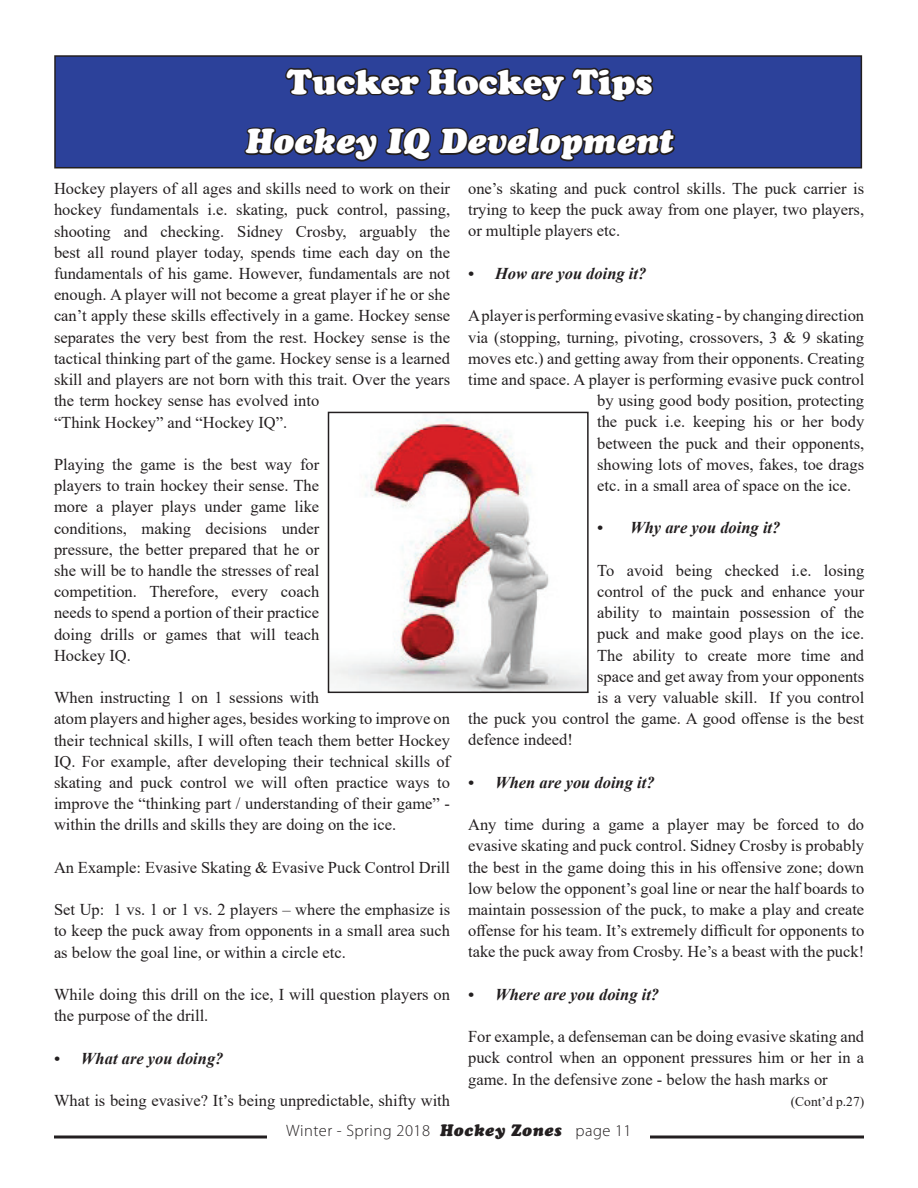
<style>
.page{position:relative;width:918px;height:1188px;background:#fff}
.page>*{position:absolute;margin:0;border:0;box-sizing:border-box;transform-origin:0 0}
.t1{font:900 36px "Cooper";color:#fff}
.t2{font:italic 34.5px "Cooper Black Std";color:#fff}
.t3{font:16.5px/21.1px "Times New Roman";color:#231f20;text-align:justify}
.t4{font:italic 700 16.5px "Times New Roman";color:#231f20}
.t5{font:300 16.5px "Myriad Pro";letter-spacing:.03em;color:#231f20}
.t6{font:13.5px "Times New Roman";color:#231f20}
.s1{font-family:"Cooper Black Std";font-weight:400;font-style:italic}
</style>
<div class="page">
<hr style="left:54px;top:1136px;width:810px;height:2px;background:#231f20">
<div style="left:268px;top:1123px;width:382px;height:31px;background:#fff"></div>
<div style="left:55px;top:56px;width:806px;height:112px;background:#2c419a"></div>
<div style="left:54px;top:55px;width:808px;height:113px;border:2px solid #231f20"></div>
<svg style="left:243px;top:55px;width:434px;height:114px"></svg>
<img style="left:331px;top:417px;width:255px;height:273px">
<div style="left:328px;top:412px;width:261px;height:281px;border:2px solid #231f20"></div>
<h1 class="t1" style="left:287px;top:61px;width:367px">Tucker Hockey Tips</h1>
<h2 class="t2" style="left:245px;top:120px;width:429px">Hockey IQ Development</h2>
<p class="t3" style="left:54px;top:178px;width:398px;text-align:left">Hockey players of all ages and skills need to work on their hockey fundamentals i.e. skating, puck control, passing, shooting and checking. Sidney Crosby, arguably the best all round player today, spends time each day on the fundamentals of his game. However, fundamentals are not enough. A player will not become a great player if he or she can’t apply these skills effectively in a game. Hockey sense separates the very best from the rest. Hockey sense is the tactical thinking part of the game. Hockey sense is a learned skill and players are not born with this trait. Over the years the term hockey sense has evolved into<br>“Think Hockey” and “Hockey IQ”.</p>
<p class="t3" style="left:54px;top:453px;width:267px">Playing the game is the best way for players to train hockey their sense. The more a player plays under game like conditions, making decisions under pressure, the better prepared that he or she will be to handle the stresses of real competition. Therefore, every coach needs to spend a portion of their practice doing drills or games that will teach Hockey IQ.</p>
<p class="t3" style="left:54px;top:687px;width:398px;text-align:left">When instructing 1 on 1 sessions with<br>atom players and higher ages, besides working to improve on their technical skills, I will often teach them better Hockey IQ. For example, after developing their technical skills of skating and puck control we will often practice ways to improve the “thinking part / understanding of their game” - within the drills and skills they are doing on the ice.</p>
<p class="t3" style="left:54px;top:856px;width:398px">An Example: Evasive Skating &amp; Evasive Puck Control Drill</p>
<p class="t3" style="left:54px;top:899px;width:398px">Set Up: 1 vs. 1 or 1 vs. 2 players – where the emphasize is to keep the puck away from opponents in a small area such as below the goal line, or within a circle etc.</p>
<p class="t3" style="left:54px;top:983px;width:398px">While doing this drill on the ice, I will question players on the purpose of the drill.</p>
<p class="t4" style="left:54px;top:1047px;width:171px">• What are you doing?</p>
<p class="t3" style="left:54px;top:1089px;width:398px">What is being evasive? It’s being unpredictable, shifty with</p>
<p class="t3" style="left:468px;top:177px;width:398px">one’s skating and puck control skills. The puck carrier is trying to keep the puck away from one player, two players, or multiple players etc.</p>
<p class="t4" style="left:468px;top:262px;width:180px">• How are you doing it?</p>
<p class="t3" style="left:468px;top:305px;width:398px">A player is performing evasive skating - by changing direction</p>
<p class="t3" style="left:468px;top:326px;width:398px">via (stopping, turning, pivoting, crossovers, 3 &amp; 9 skating</p>
<p class="t3" style="left:468px;top:347px;width:398px">moves etc.) and getting away from their opponents. Creating</p>
<p class="t3" style="left:468px;top:368px;width:398px">time and space. A player is performing evasive puck control</p>
<p class="t3" style="left:597px;top:389px;width:269px">by using good body position, protecting</p>
<p class="t3" style="left:597px;top:411px;width:269px">the puck i.e. keeping his or her body</p>
<p class="t3" style="left:597px;top:432px;width:269px">between the puck and their opponents,</p>
<p class="t3" style="left:597px;top:453px;width:269px">showing lots of moves, fakes, toe drags</p>
<p class="t3" style="left:597px;top:474px;width:256px">etc. in a small area of space on the ice.</p>
<p class="t4" style="left:597px;top:516px;width:185px">• Why are you doing it?</p>
<p class="t3" style="left:597px;top:559px;width:269px">To avoid being checked i.e. losing</p>
<p class="t3" style="left:597px;top:580px;width:269px">control of the puck and enhance your</p>
<p class="t3" style="left:597px;top:602px;width:269px">ability to maintain possession of the</p>
<p class="t3" style="left:597px;top:623px;width:269px">puck and make good plays on the ice.</p>
<p class="t3" style="left:597px;top:644px;width:269px">The ability to create more time and</p>
<p class="t3" style="left:597px;top:665px;width:269px">space and get away from your opponents</p>
<p class="t3" style="left:597px;top:686px;width:269px">is a very valuable skill. If you control</p>
<p class="t3" style="left:468px;top:708px;width:398px">the puck you control the game. A good offense is the best</p>
<p class="t3" style="left:468px;top:729px;width:106px">defence indeed!</p>
<p class="t4" style="left:468px;top:771px;width:188px">• When are you doing it?</p>
<p class="t3" style="left:468px;top:814px;width:398px">Any time during a game a player may be forced to do evasive skating and puck control. Sidney Crosby is probably the best in the game doing this in his offensive zone; down low below the opponent’s goal line or near the half boards to maintain possession of the puck, to make a play and create offense for his team. It’s extremely difficult for opponents to take the puck away from Crosby. He’s a beast with the puck!</p>
<p class="t4" style="left:468px;top:983px;width:193px">• Where are you doing it?</p>
<p class="t3" style="left:468px;top:1026px;width:398px">For example, a defenseman can be doing evasive skating and puck control when an opponent pressures him or her in a game. In the defensive zone - below the hash marks or</p>
<p class="t6" style="left:791px;top:1092px;width:75px">(Cont’d p.27)</p>
<p class="t5" style="left:286px;top:1121px;width:347px">Winter - Spring 2018 <span class="s1">Hockey Zones</span> page 11</p>
</div>
